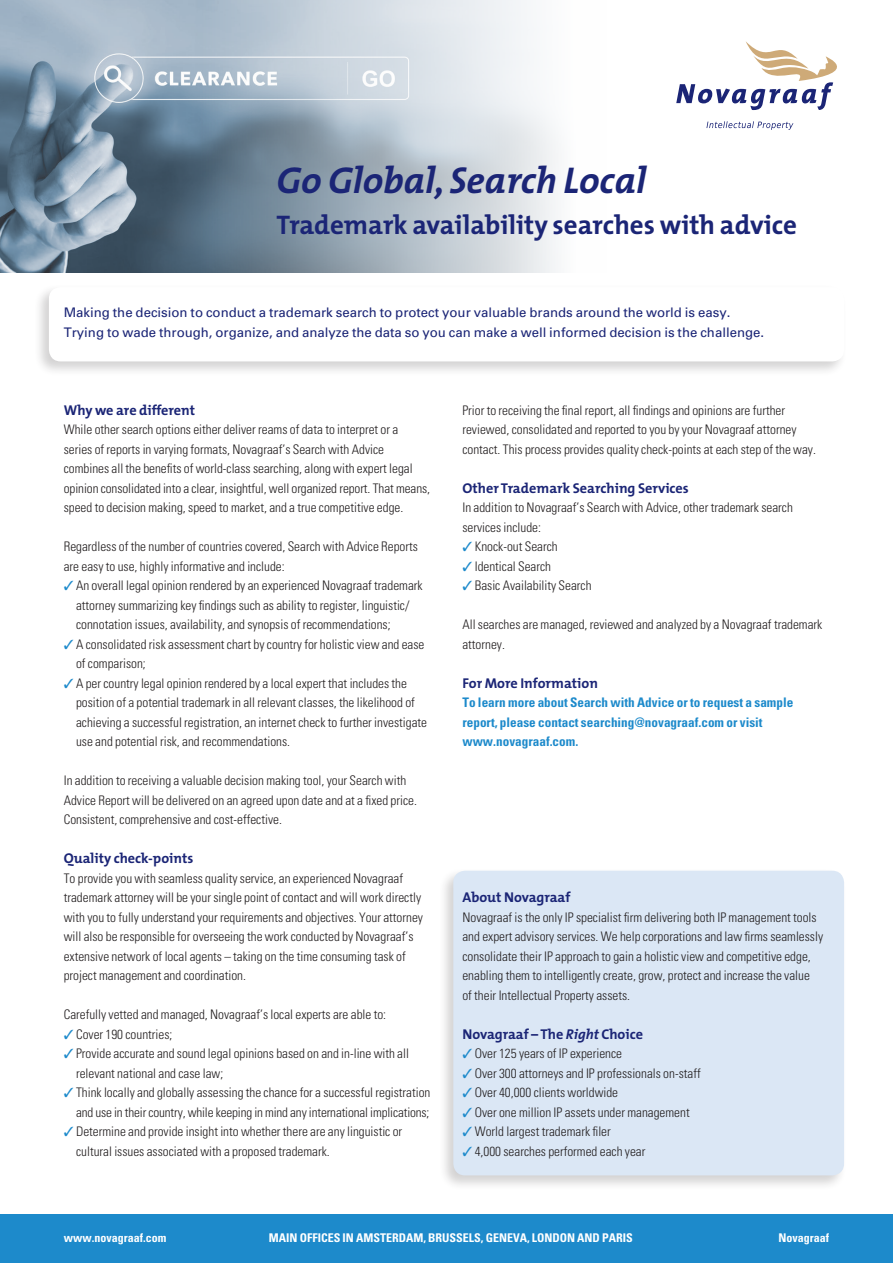
<style>
.page{position:relative;width:893px;height:1263px;background:#fff}
.page>*{position:absolute;margin:0;border:0;box-sizing:border-box;transform-origin:0 0}
.t1{font:italic 700 37.5px "The Mix";color:#1b2576}
.t2{font:700 27px "The Mix";color:#1b2576}
.t3{font:700 14.25px "The Mix";color:#1b2576}
.t4{font:300 condensed 13.2px/19.5px "Univers";color:#231f20}
.t5{font:13.2px/19.5px "Univers";color:#1b2576}
.t6{font:700 condensed 13.2px/19.5px "Univers";color:#1d8acb}
.t7{font:700 condensed 12px "Univers";color:#fff}
.s1{color:#1d8acb}
.s2{font-style:italic}
</style>
<div class="page">
<div style="left:438px;top:868px;width:409px;height:323px;background:#231f20;opacity:.2"></div>
<div style="left:453px;top:871px;width:391px;height:304px;background:#dbe7f5;border-radius:12px"></div>
<img style="left:0;top:0;width:558px;height:272px">
<div style="left:0;top:1214px;width:893px;height:49px;background:#1d8acb"></div>
<svg style="left:676px;top:41px;width:161px;height:69px"></svg>
<svg style="left:706px;top:121px;width:87px;height:9px"></svg>
<div style="left:34px;top:284px;width:813px;height:92px;background:#231f20;opacity:.2"></div>
<div style="left:49px;top:287px;width:795px;height:74px;background:#fff;border-radius:12px"></div>
<h1 class="t1" style="left:276px;top:149px;width:371px">Go Global, Search Local</h1>
<h2 class="t2" style="left:276px;top:202px;width:522px">Trademark availability searches with advice</h2>
<p class="t5" style="left:64px;top:303px;width:702px">Making the decision to conduct a trademark search to protect your valuable brands around the world is easy.<br>Trying to wade through, organize, and analyze the data so you can make a well informed decision is the challenge.</p>
<p class="t3" style="left:64px;top:398px;width:133px">Why we are different</p>
<p class="t4" style="left:64px;top:420px;width:368px">While other search options either deliver reams of data to interpret or a series of reports in varying formats, Novagraaf’s Search with Advice combines all the benefits of world-class searching, along with expert legal opinion consolidated into a clear, insightful, well organized report. That means, speed to decision making, speed to market, and a true competitive edge.</p>
<p class="t4" style="left:64px;top:537px;width:356px">Regardless of the number of countries covered, Search with Advice Reports are easy to use, highly informative and include:</p>
<p class="t4" style="left:76px;top:576px;width:348px;text-indent:-12px"><span class="s1">✓</span> An overall legal opinion rendered by an experienced Novagraaf trademark attorney summarizing key findings such as ability to register, linguistic/ connotation issues, availability, and synopsis of recommendations;</p>
<p class="t4" style="left:76px;top:634px;width:350px;text-indent:-12px"><span class="s1">✓</span> A consolidated risk assessment chart by country for holistic view and ease of comparison;</p>
<p class="t4" style="left:76px;top:673px;width:352px;text-indent:-12px"><span class="s1">✓</span> A per country legal opinion rendered by a local expert that includes the position of a potential trademark in all relevant classes, the likelihood of achieving a successful registration, an internet check to further investigate use and potential risk, and recommendations.</p>
<p class="t4" style="left:64px;top:771px;width:355px">In addition to receiving a valuable decision making tool, your Search with<br>Advice Report will be delivered on an agreed upon date and at a fixed price.<br>Consistent, comprehensive and cost-effective.</p>
<p class="t3" style="left:64px;top:847px;width:131px">Quality check-points</p>
<p class="t4" style="left:64px;top:868px;width:361px">To provide you with seamless quality service, an experienced Novagraaf trademark attorney will be your single point of contact and will work directly with you to fully understand your requirements and objectives. Your attorney will also be responsible for overseeing the work conducted by Novagraaf’s extensive network of local agents – taking on the time consuming task of project management and coordination.</p>
<p class="t4" style="left:64px;top:1005px;width:324px">Carefully vetted and managed, Novagraaf’s local experts are able to:</p>
<p class="t4" style="left:64px;top:1024px;width:110px"><span class="s1">✓</span> Cover 190 countries;</p>
<p class="t4" style="left:76px;top:1044px;width:334px;text-indent:-12px"><span class="s1">✓</span> Provide accurate and sound legal opinions based on and in-line with all relevant national and case law;</p>
<p class="t4" style="left:64px;top:1083px;width:368px;text-align:right"><span class="s1">✓</span> Think locally and globally assessing the chance for a successful registration and use in their country, while keeping in mind any international implications;</p>
<p class="t4" style="left:76px;top:1122px;width:328px;text-indent:-12px"><span class="s1">✓</span> Determine and provide insight into whether there are any linguistic or cultural issues associated with a proposed trademark.</p>
<p class="t4" style="left:462px;top:400px;width:355px">Prior to receiving the final report, all findings and opinions are further reviewed, consolidated and reported to you by your Novagraaf attorney contact. This process provides quality check-points at each step of the way.</p>
<p class="t3" style="left:462px;top:476px;width:228px">Other Trademark Searching Services</p>
<p class="t4" style="left:462px;top:498px;width:332px">In addition to Novagraaf’s Search with Advice, other trademark search services include:</p>
<p class="t4" style="left:462px;top:537px;width:97px"><span class="s1">✓</span> Knock-out Search</p>
<p class="t4" style="left:462px;top:556px;width:90px"><span class="s1">✓</span> Identical Search</p>
<p class="t4" style="left:462px;top:576px;width:131px"><span class="s1">✓</span> Basic Availability Search</p>
<p class="t4" style="left:462px;top:615px;width:361px">All searches are managed, reviewed and analyzed by a Novagraaf trademark attorney.</p>
<p class="t3" style="left:462px;top:671px;width:137px">For More Information</p>
<p class="t6" style="left:462px;top:693px;width:332px">To learn more about Search with Advice or to request a sample report, please contact searching@novagraaf.com or visit www.novagraaf.com.</p>
<p class="t3" style="left:462px;top:886px;width:110px">About Novagraaf</p>
<p class="t4" style="left:462px;top:907px;width:362px">Novagraaf is the only IP specialist firm delivering both IP management tools and expert advisory services. We help corporations and law firms seamlessly consolidate their IP approach to gain a holistic view and competitive edge, enabling them to intelligently create, grow, protect and increase the value<br>of their Intellectual Property assets.</p>
<p class="t3" style="left:462px;top:1022px;width:182px">Novagraaf – The <span class="s2">Right</span> Choice</p>
<p class="t4" style="left:462px;top:1044px;width:161px"><span class="s1">✓</span> Over 125 years of IP experience</p>
<p class="t4" style="left:462px;top:1063px;width:240px"><span class="s1">✓</span> Over 300 attorneys and IP professionals on-staff</p>
<p class="t4" style="left:462px;top:1083px;width:157px"><span class="s1">✓</span> Over 40,000 clients worldwide</p>
<p class="t4" style="left:462px;top:1102px;width:229px"><span class="s1">✓</span> Over one million IP assets under management</p>
<p class="t4" style="left:462px;top:1122px;width:150px"><span class="s1">✓</span> World largest trademark filer</p>
<p class="t4" style="left:462px;top:1141px;width:184px"><span class="s1">✓</span> 4,000 searches performed each year</p>
<p class="t7" style="left:64px;top:1230px;width:104px">www.novagraaf.com</p>
<p class="t7" style="left:269px;top:1230px;width:365px">MAIN OFFICES IN AMSTERDAM, BRUSSELS, GENEVA, LONDON AND PARIS</p>
<p class="t7" style="left:778px;top:1230px;width:52px">Novagraaf</p>
</div>
